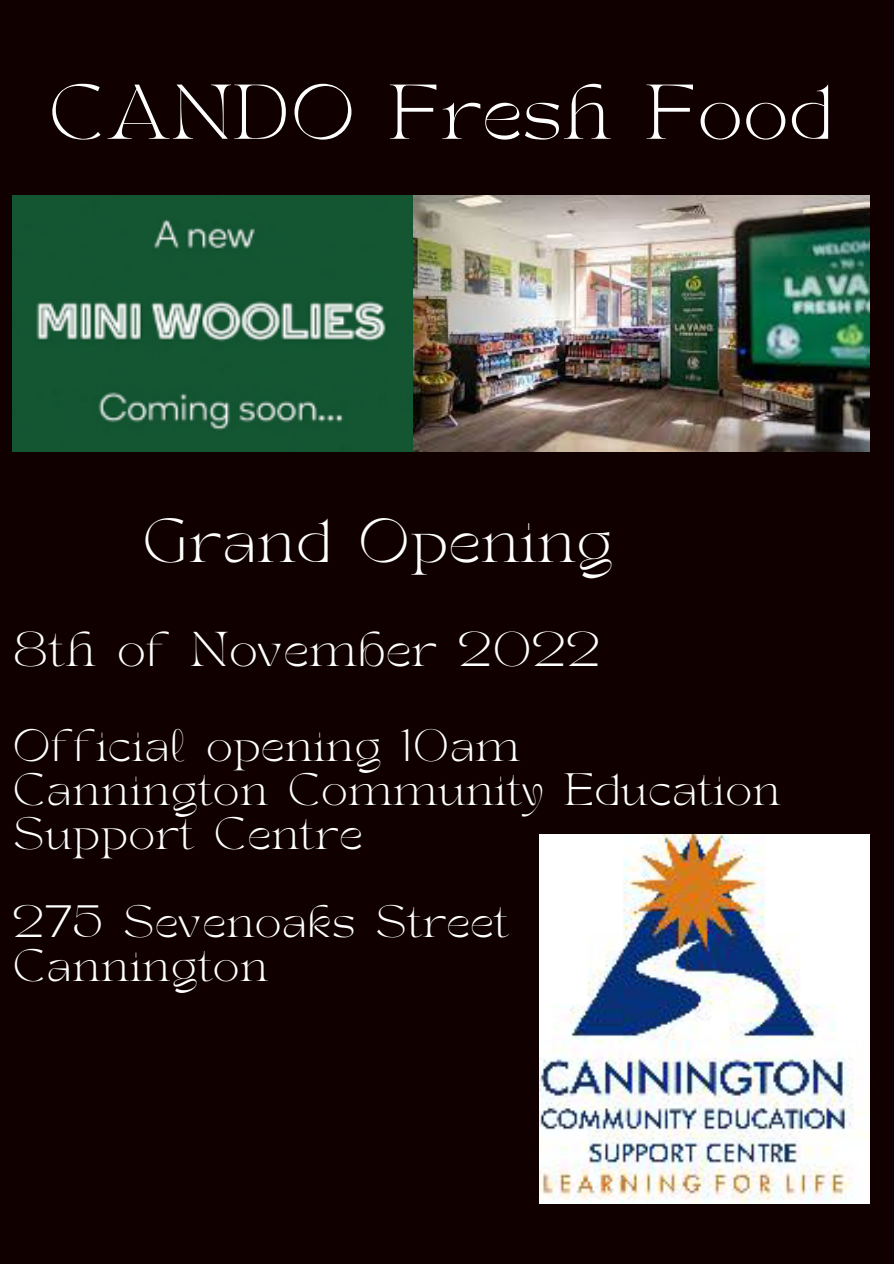
<style>
.page{position:relative;width:894px;height:1264px;background:#fff}
.page>*{position:absolute;margin:0;border:0;box-sizing:border-box;transform-origin:0 0}
.t1{font:54.15px "TANTWINKLE";color:#fff}
.t2{font:43.35px "TANTWINKLE";color:#fff}
.t3{font:34.2px "TANTWINKLE";color:#fff}
.t4{font:31.65px/44px "TANTWINKLE";color:#fff}
</style>
<div class="page">
<div style="left:0;top:0;width:893px;height:1263px;background:#100000"></div>
<img style="left:539px;top:834px;width:329px;height:368px">
<img style="left:12px;top:195px;width:857px;height:256px">
<h1 class="t1" style="left:48px;top:84px;width:786px">CANDO Fresh Food</h1>
<h2 class="t2" style="left:142px;top:517px;width:472px">Grand Opening</h2>
<p class="t3" style="left:12px;top:631px;width:589px">8th of November 2022</p>
<p class="t4" style="left:12px;top:729px;width:769px">Official opening 10am<br>Cannington Community Education<br>Support Centre</p>
<p class="t4" style="left:12px;top:904px;width:498px">275 Sevenoaks Street<br>Cannington</p>
</div>
